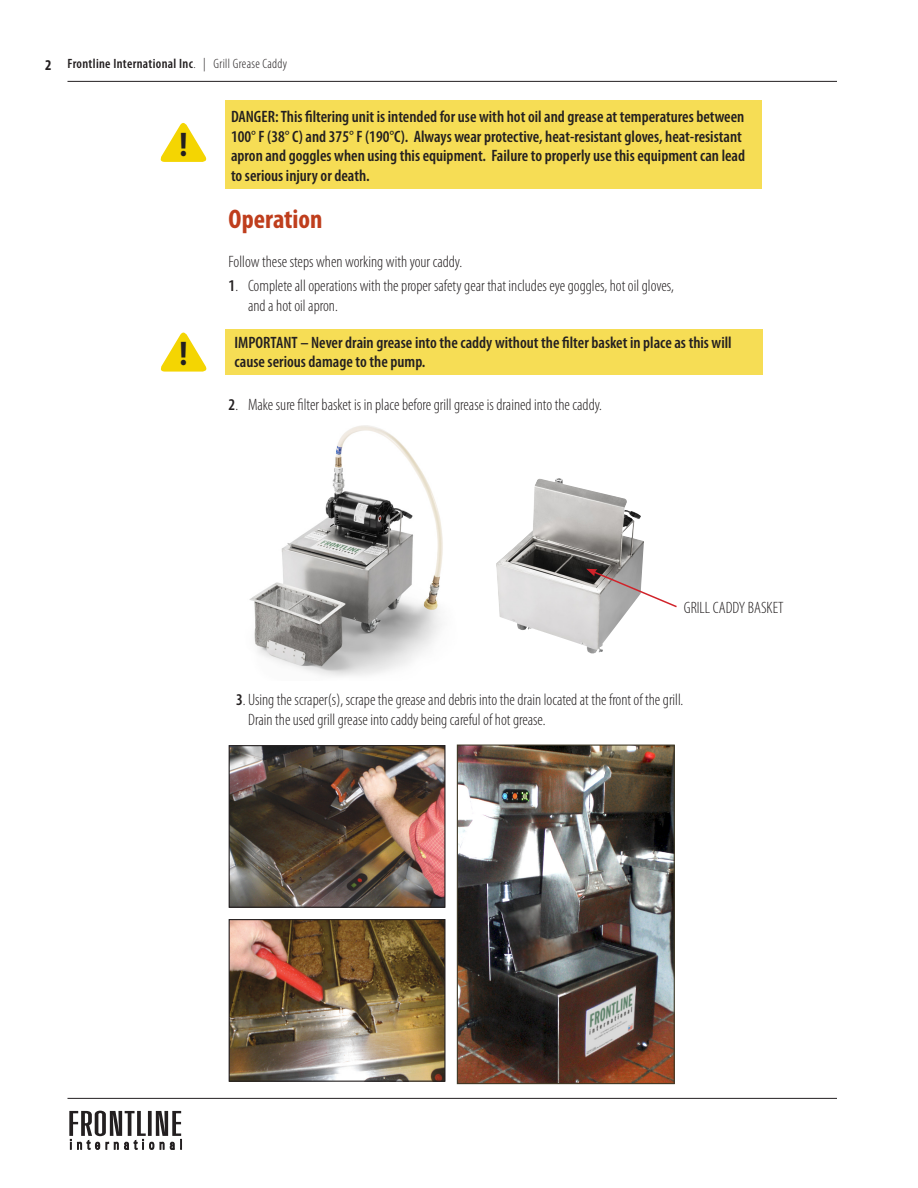
<style>
.page{position:relative;width:918px;height:1188px;background:#fff}
.page>*{position:absolute;margin:0;border:0;box-sizing:border-box;transform-origin:0 0}
.sub_heads{font:700 condensed 34.35px "Myriad Pro";color:#231f20}
.Headings{font:700 condensed 27px "Myriad Pro";color:#bf3e1d}
.body_text{font:600 condensed 16.5px/19.5px "Myriad Pro";color:#231f20}
.body_text-2{font:300 condensed 16.5px/19.5px "Myriad Pro";color:#231f20}
.sub_heads-2{font:300 condensed 16.5px "Myriad Pro";color:#231f20}
.Headings-2{font:600 condensed 13.5px "Myriad Pro";letter-spacing:.025em;color:#231f20}
.s1{font-weight:700;font-size:15px}
.s2{font-weight:300}
.s3{font-weight:600}
</style>
<div class="page">
<svg style="left:69px;top:1111px;width:113px;height:39px"></svg>
<hr style="left:68px;top:1098px;width:769px;height:1px;background:#231f20">
<hr style="left:68px;top:81px;width:769px;height:1px;background:#231f20">
<img style="left:249px;top:425px;width:194px;height:251px">
<img style="left:496px;top:478px;width:148px;height:176px">
<div style="left:225px;top:329px;width:537px;height:46px;background:#f6dd55"></div>
<svg style="left:160px;top:332px;width:47px;height:40px"></svg>
<img style="left:231px;top:747px;width:213px;height:159px">
<div style="left:229px;top:745px;width:217px;height:163px;border:1px solid #231f20"></div>
<img style="left:231px;top:921px;width:213px;height:159px">
<div style="left:229px;top:919px;width:217px;height:163px;border:1px solid #231f20"></div>
<svg style="left:586px;top:569px;width:91px;height:40px"></svg>
<img style="left:459px;top:747px;width:214px;height:335px">
<div style="left:457px;top:745px;width:218px;height:339px;border:1px solid #403a27"></div>
<div style="left:226px;top:100px;width:536px;height:89px;background:#f6dd55"></div>
<svg style="left:160px;top:123px;width:47px;height:39px"></svg>
<p class="Headings-2" style="left:45px;top:56px;width:244px"><span class="s1">2</span> Frontline International Inc<span class="s2">. | Grill Grease Caddy</span></p>
<p class="sub_heads" style="left:179px;top:123px;width:10px">!</p>
<p class="sub_heads" style="left:180px;top:332px;width:10px">!</p>
<p class="body_text" style="left:231px;top:107px;width:516px">DANGER: This filtering unit is intended for use with hot oil and grease at temperatures between 100° F (38° C) and 375° F (190°C). Always wear protective, heat-resistant gloves, heat-resistant apron and goggles when using this equipment. Failure to properly use this equipment can lead to serious injury or death.</p>
<p class="Headings" style="left:229px;top:202px;width:96px">Operation</p>
<p class="body_text-2" style="left:229px;top:252px;width:235px">Follow these steps when working with your caddy.</p>
<p class="body_text-2" style="left:248px;top:276px;width:427px;text-indent:-19px"><span class="s3">1</span>. Complete alloperations withtheproper safetygear that includeseye goggles, hot oil gloves, and ahot oil apron.</p>
<p class="body_text" style="left:235px;top:332px;width:499px">IMPORTANT – Never drain grease into the caddy without the filter basket in place as this will cause serious damage to the pump.</p>
<p class="body_text-2" style="left:229px;top:395px;width:375px"><span class="s3">2</span>. Makesure filter basket is in placebeforegrill greaseisdrained intothe caddy.</p>
<p class="sub_heads-2" style="left:684px;top:598px;width:101px">GRILL CADDY BASKET</p>
<p class="body_text-2" style="left:248px;top:690px;width:437px;text-indent:-12px"><span class="s3">3</span>. Usingthe scraper(s), scrapethe greaseand debris intothe drain located at thefront of thegrill.<br>Drain the used grill grease into caddy beingcarefulofhot grease.</p>
</div>
